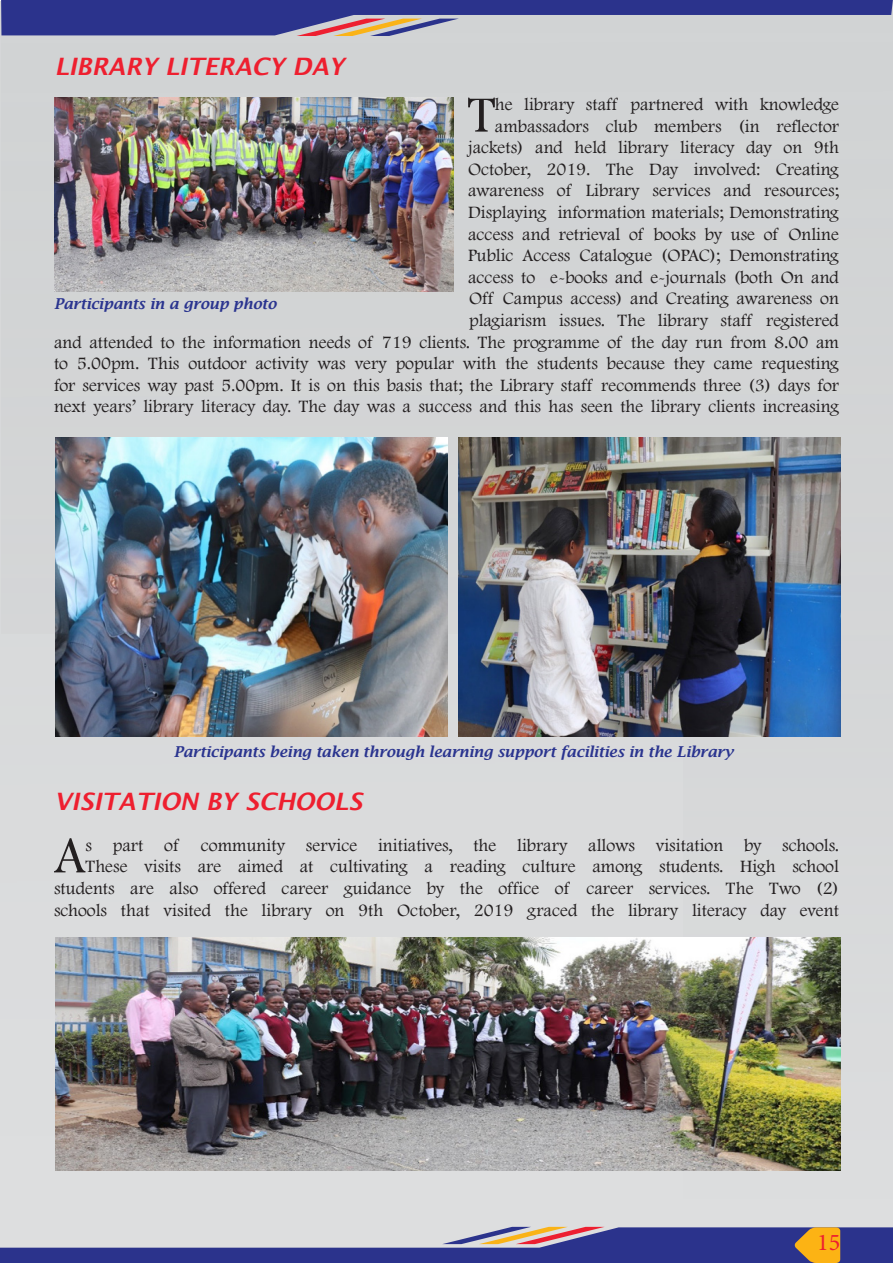
<style>
.page{position:relative;width:893px;height:1263px;background:#fff}
.page>*{position:absolute;margin:0;border:0;box-sizing:border-box;transform-origin:0 0}
.Paragraph_Style_1{font:52.65px "Footlight MT Light";color:#231f20}
.headind1{font:italic 600 24px "Lucida Sans";color:#ee1f2f}
.t1{font:24px "Minion Pro";color:#ee1f2f}
.Paragraph_Style_1-2{font:18px/21.6px "Footlight MT Light";color:#231f20;text-align:right}
.t2{font:italic 600 15px "Lucida Bright";color:#2a348f}
</style>
<div class="page">
<div style="left:0;top:1px;width:684px;height:1226px;background:#dadbdc"></div>
<img style="left:684px;top:36px;width:209px;height:1191px">
<div style="left:1px;top:36px;width:685px;height:597px;background:#d2d4d5"></div>
<svg style="left:1px;top:0;width:892px;height:36px;background:#696ca3"></svg>
<svg style="left:0;top:1227px;width:893px;height:36px;background:#7574a1"></svg>
<img style="left:54px;top:98px;width:399px;height:193px">
<img style="left:56px;top:437px;width:392px;height:300px">
<img style="left:458px;top:437px;width:383px;height:300px">
<img style="left:56px;top:937px;width:785px;height:233px">
<p class="headind1" style="left:55px;top:53px;width:291px">LIBRARY LITERACY DAY</p>
<p class="Paragraph_Style_1-2" style="left:54px;top:93px;width:786px">he library staff partnered with knowledge<br>ambassadors club members (in reflector<br>jackets) and held library literacy day on 9th<br>October, 2019. The Day involved: Creating<br>awareness of Library services and resources;<br>Displaying information materials; Demonstrating<br>access and retrieval of books by use of Online<br>Public Access Catalogue (OPAC); Demonstrating<br>access to e-books and e-journals (both On and<br>Off Campus access) and Creating awareness on<br>plagiarism issues. The library staff registered<br>and attended to the information needs of 719 clients. The programme of the day run from 8.00 am to 5.00pm. This outdoor activity was very popular with the students because they came requesting for services way past 5.00pm. It is on this basis that; the Library staff recommends three (3) days for next years’ library literacy day. The day was a success and this has seen the library clients increasing</p>
<p class="Paragraph_Style_1" style="left:468px;top:84px;width:29px">T</p>
<p class="t2" style="left:54px;top:295px;width:224px">Participants in a group photo</p>
<p class="t2" style="left:174px;top:743px;width:561px">Participants being taken through learning support facilities in the Library</p>
<p class="headind1" style="left:54px;top:788px;width:310px">VISITATION BY SCHOOLS</p>
<p class="Paragraph_Style_1" style="left:54px;top:824px;width:33px">A</p>
<p class="Paragraph_Style_1-2" style="left:54px;top:834px;width:786px">s part of community service initiatives, the library allows visitation by schools.<br>These visits are aimed at cultivating a reading culture among students. High school students are also offered career guidance by the office of career services. The Two (2) schools that visited the library on 9th October, 2019 graced the library literacy day event</p>
<h2 class="t1" style="left:817px;top:1226px;width:25px">15</h2>
</div>
